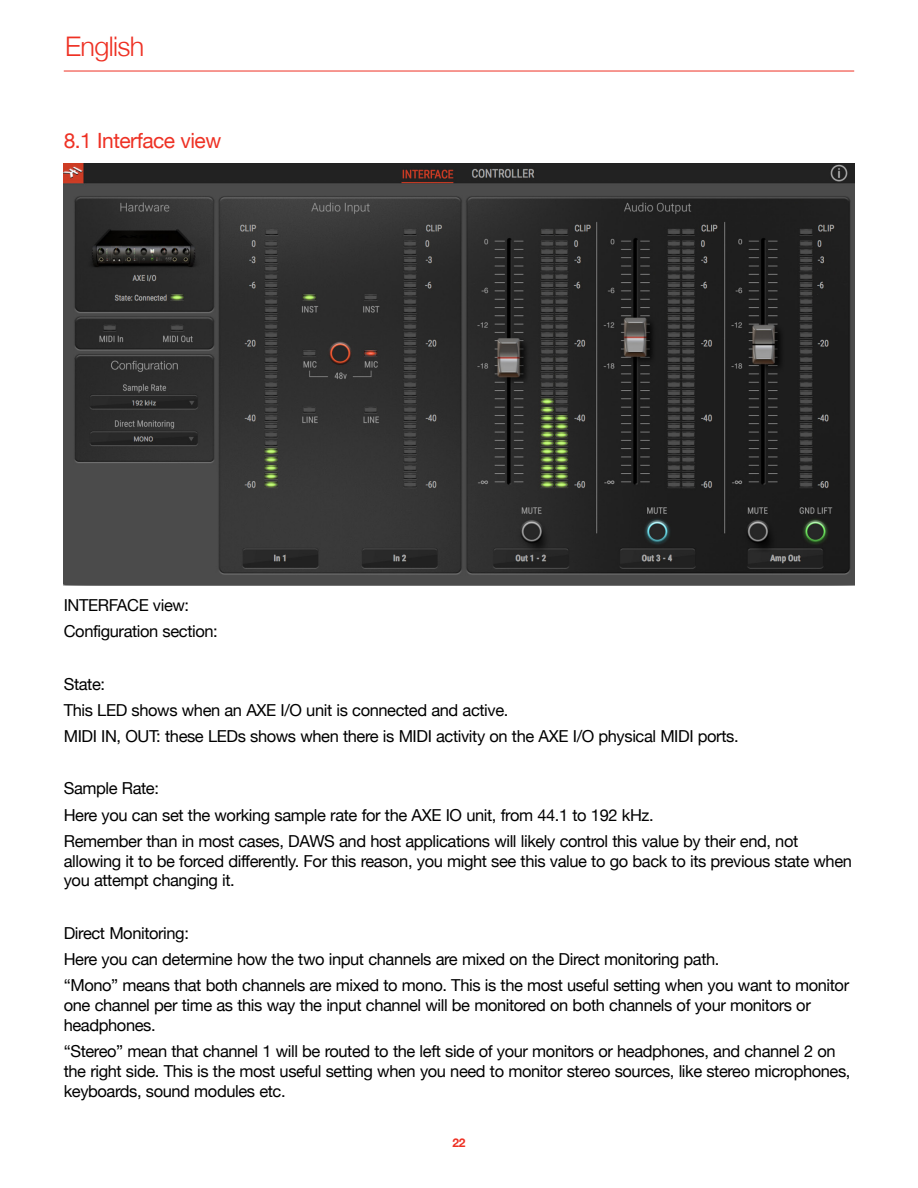
<style>
.page{position:relative;width:918px;height:1188px;background:#fff}
.page>*{position:absolute;margin:0;border:0;box-sizing:border-box;transform-origin:0 0}
.t1{font:300 27px "Helvetica Neue";letter-spacing:-.025em;color:#ee3124}
.Titolo_Paragrafo{font:21px "Helvetica Neue";letter-spacing:-.025em;color:#ee3124}
.Testo{font:16.5px/19.8px "Helvetica Neue";letter-spacing:-.025em;color:#000}
.t2{font:700 12px "Helvetica Neue";color:#ee3124}
</style>
<div class="page">
<img style="left:64px;top:164px;width:790px;height:421px">
<hr style="left:64px;top:71px;width:790px;height:1px;background:#ee3124">
<h1 class="t1" style="left:65px;top:24px;width:80px">English</h1>
<p class="Titolo_Paragrafo" style="left:64px;top:125px;width:159px">8.1 Interface view</p>
<p class="Testo" style="left:64px;top:596px;width:127px">INTERFACE view:</p>
<p class="Testo" style="left:64px;top:623px;width:156px">Configuration section:</p>
<p class="Testo" style="left:64px;top:675px;width:43px">State:</p>
<p class="Testo" style="left:64px;top:701px;width:446px">This LED shows when an AXE I/O unit is connected and active.</p>
<p class="Testo" style="left:64px;top:727px;width:676px">MIDI IN, OUT: these LEDs shows when there is MIDI activity on the AXE I/O physical MIDI ports.</p>
<p class="Testo" style="left:64px;top:780px;width:97px">Sample Rate:</p>
<p class="Testo" style="left:64px;top:806px;width:591px">Here you can set the working sample rate for the AXE IO unit, from 44.1 to 192 kHz.</p>
<p class="Testo" style="left:64px;top:832px;width:790px">Remember than in most cases, DAWS and host applications will likely control this value by their end, not allowing it to be forced differently. For this reason, you might see this value to go back to its previous state when you attempt changing it.</p>
<p class="Testo" style="left:64px;top:924px;width:127px">Direct Monitoring:</p>
<p class="Testo" style="left:64px;top:950px;width:657px">Here you can determine how the two input channels are mixed on the Direct monitoring path.</p>
<p class="Testo" style="left:64px;top:976px;width:787px">“Mono” means that both channels are mixed to mono. This is the most useful setting when you want to monitor one channel per time as this way the input channel will be monitored on both channels of your monitors or headphones.</p>
<p class="Testo" style="left:64px;top:1042px;width:788px">“Stereo” mean that channel 1 will be routed to the left side of your monitors or headphones, and channel 2 on the right side. This is the most useful setting when you need to monitor stereo sources, like stereo microphones, keyboards, sound modules etc.</p>
<p class="t2" style="left:452px;top:1134px;width:15px">22</p>
</div>
